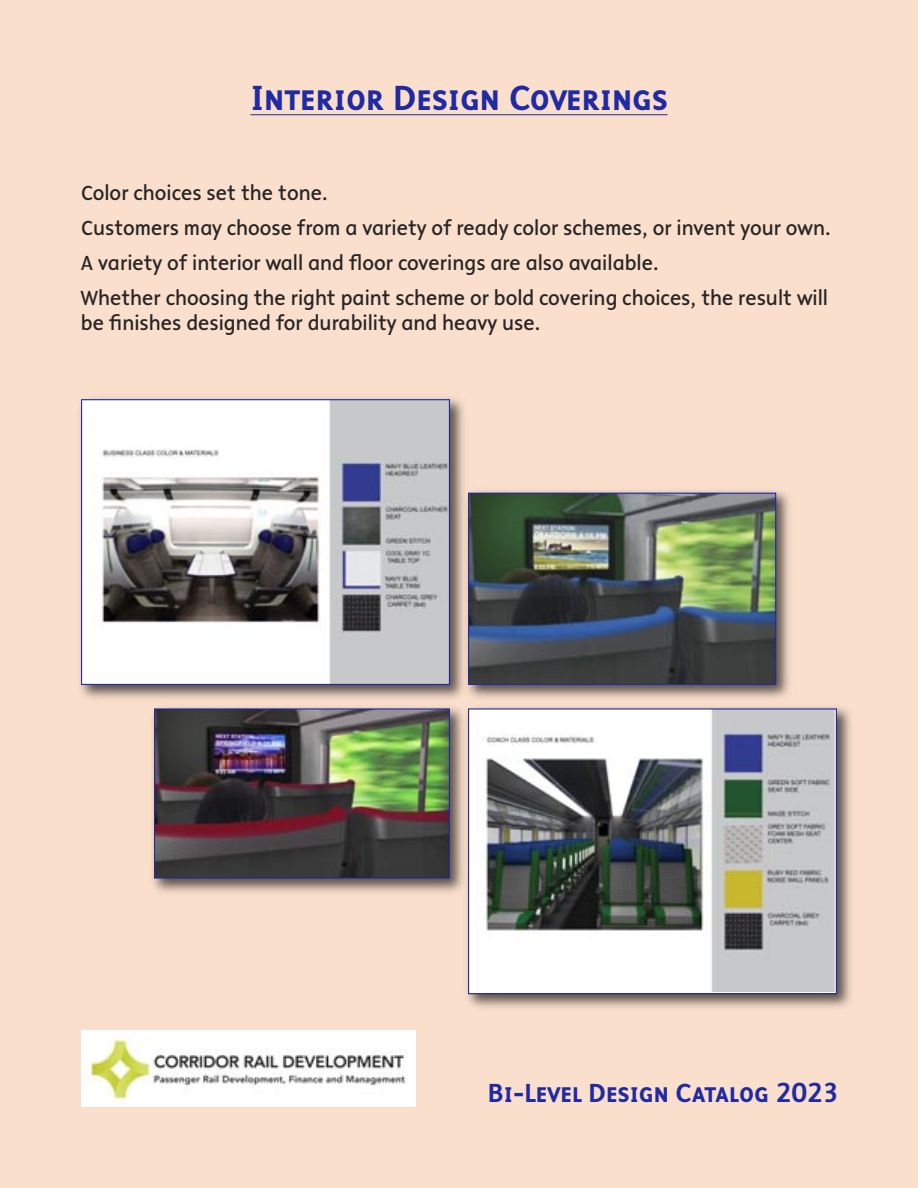
<style>
.page{position:relative;width:918px;height:1188px;background:#fadfcc}
.page>*{position:absolute;margin:0;border:0;box-sizing:border-box;transform-origin:0 0}
.t1{font:500 36px "Malcom Expert";color:#1f2aa4}
.t2{font:500 27px "Malcom Expert";color:#1f2aa4}
.t3{font:21px/25.2px "Malcom";color:#272526}
</style>
<div class="page">
<div style="left:81px;top:1030px;width:335px;height:77px;background:#fff"></div>
<img style="left:84px;top:1036px;width:324px;height:68px">
<hr style="left:250px;top:114px;width:418px;height:1px;background:#1f2aa4">
<img style="left:152px;top:707px;width:310px;height:186px">
<img style="left:156px;top:710px;width:292px;height:167px">
<div style="left:154px;top:708px;width:296px;height:171px;border:1px solid #1f2aa4"></div>
<img style="left:469px;top:490px;width:321px;height:209px">
<img style="left:470px;top:495px;width:304px;height:188px">
<div style="left:468px;top:493px;width:308px;height:192px;border:1px solid #1f2aa4"></div>
<img style="left:80px;top:397px;width:389px;height:302px">
<img style="left:83px;top:401px;width:365px;height:282px">
<div style="left:81px;top:399px;width:369px;height:286px;border:1px solid #1f2aa4"></div>
<img style="left:462px;top:706px;width:389px;height:302px">
<img style="left:470px;top:710px;width:365px;height:281px">
<div style="left:468px;top:708px;width:369px;height:286px;border:1px solid #1f2aa4"></div>
<p class="t1" style="left:250px;top:76px;width:419px">Interior Design Coverings</p>
<p class="t3" style="left:81px;top:182px;width:249px">Color choices set the tone.</p>
<p class="t3" style="left:81px;top:217px;width:752px">Customers may choose from a variety of ready color schemes, or invent your own.</p>
<p class="t3" style="left:81px;top:252px;width:580px">A variety of interior wall and floor coverings are also available.</p>
<p class="t3" style="left:81px;top:287px;width:749px">Whether choosing the right paint scheme or bold covering choices, the result will be finishes designed for durability and heavy use.</p>
<p class="t2" style="left:488px;top:1077px;width:352px">Bi-Level Design Catalog 2023</p>
</div>
